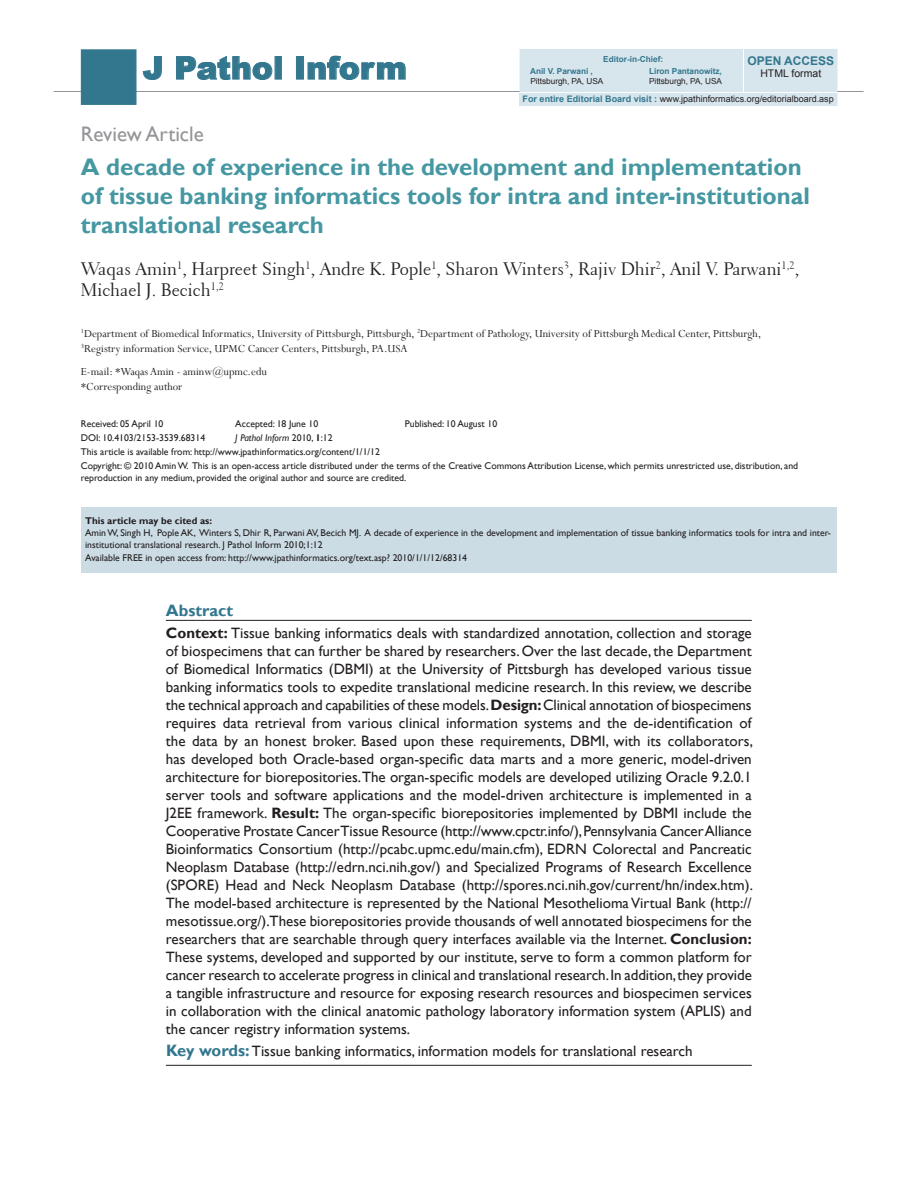
<style>
.page{position:relative;width:918px;height:1188px;background:#fff}
.page>*{position:absolute;margin:0;border:0;box-sizing:border-box;transform-origin:0 0}
.t1{font:900 31.5px "Arial";color:#33778f}
.Article_title{font:700 24px/28.8px "Gill Sans";color:#4597a2}
.Article_Type{font:21px "Gill Sans";color:#939598}
.Author_name{font:18px/21px "Transitional 521 BT Roman A";color:#231f20}
.Abstract_Heading{font:700 16.5px "Gill Sans";color:#33778f}
.Abstract_text{font:15px/18px "Gill Sans";color:#231f20;text-align:justify}
.Keywords{font:15px "Gill Sans";color:#231f20}
.Author_dept{font:12px/15px "Perpetua";color:#231f20}
.E-mails{font:12px/15px "Perpetua";color:#231f20}
.t2{font:700 12px "Arial";color:#33778f}
.t3{font:10.5px "Arial";color:#231f20}
.Published{font:9.75px/11.7px "Gill Sans";color:#231f20}
.Published-2{font:700 9.75px "Gill Sans";color:#231f20}
.Published-3{font:italic 9.75px "Gill Sans";color:#231f20}
.t4{font:9px "Arial";color:#231f20}
.t5{font:700 8.25px "Arial";letter-spacing:-.005em;color:#33778f}
.t6{font:8.25px "Arial";letter-spacing:-.005em;color:#231f20}
.s1{font-weight:700;color:#33778f}
.s2{font-style:normal}
.s3{font-weight:700;font-style:normal}
.s4{font-weight:700}
.s5{font-weight:700;font-size:16.5px;color:#33778f}
</style>
<div class="page">
<hr style="left:54px;top:91px;width:810px;height:1px;background:#939598">
<svg style="left:143px;top:56px;width:19px;height:24px"></svg>
<svg style="left:176px;top:56px;width:96px;height:24px"></svg>
<div style="left:275px;top:56px;width:7px;height:23px;border:1px solid #33778f"></div>
<div style="left:296px;top:56px;width:8px;height:23px;border:1px solid #33778f"></div>
<svg style="left:308px;top:56px;width:98px;height:24px"></svg>
<div style="left:81px;top:49px;width:56px;height:56px;background:#33778f;border:1px solid #33778f"></div>
<div style="left:520px;top:49px;width:222px;height:43px;background:#d7e5ec"></div>
<div style="left:520px;top:93px;width:317px;height:13px;background:#d7e5ec"></div>
<div style="left:745px;top:49px;width:92px;height:43px;background:#d7e5ec"></div>
<div style="left:81px;top:507px;width:756px;height:65px;background:#cbdce5"></div>
<hr style="left:166px;top:620px;width:586px;height:1px;background:#231f20">
<hr style="left:166px;top:1065px;width:586px;height:1px;background:#231f20">
<p class="t1" style="left:143px;top:45px;width:266px">J Pathol Inform</p>
<p class="t5" style="left:603px;top:54px;width:62px">Editor-in-Chief:</p>
<p class="t2" style="left:747px;top:53px;width:88px">OPEN ACCESS</p>
<p class="t3" style="left:760px;top:67px;width:62px">HTML format</p>
<p class="t5" style="left:530px;top:66px;width:64px">Anil V. Parwani ,</p>
<p class="t5" style="left:649px;top:66px;width:74px">Liron Pantanowitz,</p>
<p class="t6" style="left:530px;top:76px;width:74px">Pittsburgh, PA, USA</p>
<p class="t6" style="left:649px;top:76px;width:74px">Pittsburgh, PA, USA</p>
<p class="t4" style="left:523px;top:93px;width:313px"><span class="s1">For entire Editorial Board visit :</span> www.jpathinformatics.org/editorialboard.asp</p>
<p class="Article_Type" style="left:81px;top:122px;width:124px">Review Article</p>
<p class="Article_title" style="left:81px;top:153px;width:731px">A decade of experience in the development and implementation of tissue banking informatics tools for intra and inter-institutional translational research</p>
<p class="Author_name" style="left:81px;top:259px;width:720px">Waqas Amin<sup>1</sup>, Harpreet Singh<sup>1</sup>, Andre K. Pople<sup>1</sup>, Sharon Winters<sup>3</sup>, Rajiv Dhir<sup>2</sup>, Anil V. Parwani<sup>1,2</sup>,<br>Michael J. Becich<sup>1,2</sup></p>
<p class="Author_dept" style="left:81px;top:326px;width:682px"><sup>1</sup>Department of Biomedical Informatics, University of Pittsburgh, Pittsburgh, <sup>2</sup>Department of Pathology, University of Pittsburgh Medical Center, Pittsburgh,<br><sup>3</sup>Registry information Service, UPMC Cancer Centers, Pittsburgh, PA.USA</p>
<p class="E-mails" style="left:81px;top:364px;width:188px">E-mail: *Waqas Amin - aminw@upmc.edu *Corresponding author</p>
<p class="Published" style="left:81px;top:418px;width:84px">Received: 05 April 10</p>
<p class="Published" style="left:235px;top:418px;width:84px">Accepted: 18 June 10</p>
<p class="Published" style="left:405px;top:418px;width:94px">Published: 10 August 10</p>
<p class="Published" style="left:81px;top:432px;width:126px">DOI: 10.4103/2153-3539.68314</p>
<p class="Published-3" style="left:235px;top:432px;width:99px">J Pathol Inform <span class="s2">2010,</span> <span class="s3">1</span><span class="s2">:12</span></p>
<p class="Published" style="left:81px;top:446px;width:301px">This article is available from: http://www.jpathinformatics.org/content/1/1/12</p>
<p class="Published" style="left:81px;top:460px;width:719px">Copyright: © 2010 Amin W. This is an open-access article distributed under the terms of the Creative Commons Attribution License, which permits unrestricted use, distribution, and reproduction in any medium, provided the original author and source are credited.</p>
<p class="Published-2" style="left:85px;top:515px;width:128px">This article may be cited as:</p>
<p class="Published" style="left:85px;top:527px;width:748px">Amin W, Singh H, Pople AK, Winters S, Dhir R, Parwani AV, Becich MJ. A decade of experience in the development and implementation of tissue banking informatics tools for intra and inter&shy;institutional translational research. J Pathol Inform 2010;1:12</p>
<p class="Published" style="left:85px;top:552px;width:384px">Available FREE in open access from: http://www.jpathinformatics.org/text.asp? 2010/1/1/12/68314</p>
<p class="Abstract_Heading" style="left:166px;top:600px;width:69px">Abstract</p>
<p class="Abstract_text" style="left:166px;top:624px;width:589px"><span class="s4">Context:</span> Tissue banking informatics deals with standardized annotation, collection and storage of biospecimens that can further be shared by researchers. Over the last decade, the Department of Biomedical Informatics (DBMI) at the University of Pittsburgh has developed various tissue banking informatics tools to expedite translational medicine research. In this review, we describe the technical approach and capabilities of these models. <span class="s4">Design:</span> Clinical annotation of biospecimens requires data retrieval from various clinical information systems and the de-identification of the data by an honest broker. Based upon these requirements, DBMI, with its collaborators, has developed both Oracle-based organ-specific data marts and a more generic, model-driven architecture for biorepositories.The organ-specific models are developed utilizing Oracle 9.2.0.1 server tools and software applications and the model-driven architecture is implemented in a J2EE framework. <span class="s4">Result:</span> The organ-specific biorepositories implemented by DBMI include the Cooperative Prostate Cancer Tissue Resource (http://www.cpctr.info/), Pennsylvania Cancer Alliance Bioinformatics Consortium (http://pcabc.upmc.edu/main.cfm), EDRN Colorectal and Pancreatic Neoplasm Database (http://edrn.nci.nih.gov/) and Specialized Programs of Research Excellence (SPORE) Head and Neck Neoplasm Database (http://spores.nci.nih.gov/current/hn/index.htm).<br>The model-based architecture is represented by the National Mesothelioma Virtual Bank (http:// mesotissue.org/).These biorepositories provide thousands of well annotated biospecimens for the researchers that are searchable through query interfaces available via the Internet. <span class="s4">Conclusion:<br></span>These systems, developed and supported by our institute, serve to form a common platform for cancer research to accelerate progress in clinical and translational research. In addition, they provide a tangible infrastructure and resource for exposing research resources and biospecimen services in collaboration with the clinical anatomic pathology laboratory information system (APLIS) and the cancer registry information systems.</p>
<p class="Keywords" style="left:166px;top:1043px;width:528px"><span class="s5">Key words:</span> Tissue banking informatics, information models for translational research</p>
</div>
